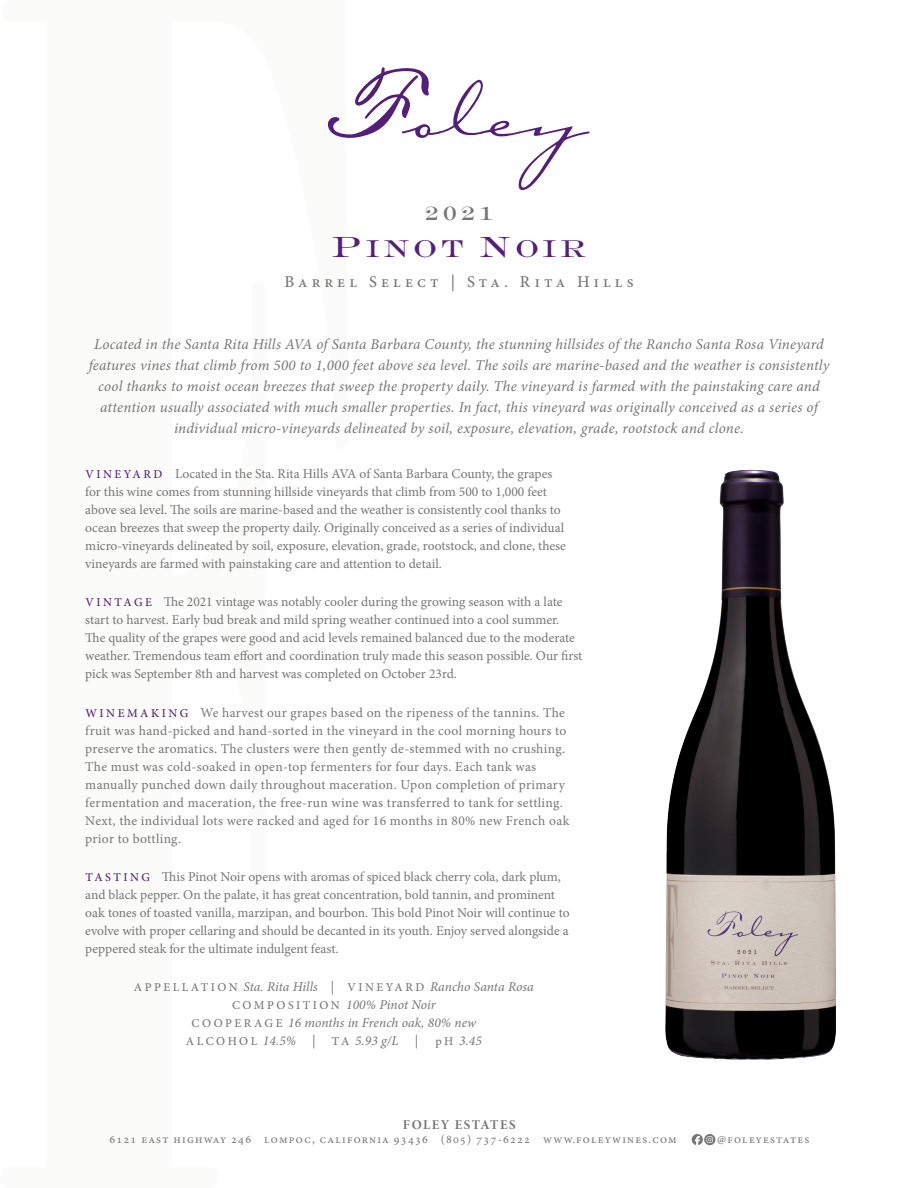
<style>
.page{position:relative;width:918px;height:1188px;background:#fff}
.page>*{position:absolute;margin:0;border:0;box-sizing:border-box;transform-origin:0 0}
.t1{font:27px "Cg Engravure";letter-spacing:.15em;color:#541f7a}
.t2{font:21.6px "Cg Engravure";color:#777575}
.t3{font:500 16.5px "Minion Pro";letter-spacing:.25em;color:#777575}
.t4{font:italic 15px/21px "Minion Pro";letter-spacing:.01em;color:#777575;text-align:center}
.t5{font:13.5px/18px "Minion Pro";color:#777575}
.t6{font:13.5px/18px "Minion Pro";letter-spacing:.025em;color:#777575}
.t7{font:italic 13.5px "Minion Pro";letter-spacing:.005em;color:#777575}
.t8{font:13.5px "Minion Pro Bold Subh";letter-spacing:.11em;color:#777575}
.t9{font:12px "Minion Pro";letter-spacing:.1em;color:#777575}
.s1{font-size:32.4px}
.s2{font-weight:500;font-size:12px;color:#541f7a}
.s3{font-weight:500;font-style:normal;font-size:12px}
.s4{font-style:normal}
</style>
<div class="page">
<svg style="left:327px;top:67px;width:262px;height:123px"></svg>
<img style="left:665px;top:469px;width:171px;height:591px">
<div style="left:704px;top:1134px;width:11px;height:11px;background:#777575;border-radius:50%"></div>
<svg style="left:692px;top:1134px;width:21px;height:11px"></svg>
<p class="t2" style="left:425px;top:200px;width:70px">2021</p>
<p class="t1" style="left:332px;top:231px;width:255px"><span class="s1">P</span>INOT <span class="s1">N</span>OIR</p>
<p class="t3" style="left:284px;top:271px;width:351px">Barrel Select | Sta. Rita Hills</p>
<p class="t4" style="left:89px;top:333px;width:742px">Located in the Santa Rita Hills AVA of Santa Barbara County, the stunning hillsides of the Rancho Santa Rosa Vineyard features vines that climb from 500 to 1,000 feet above sea level. The soils are marine-based and the weather is consistently cool thanks to moist ocean breezes that sweep the property daily. The vineyard is farmed with the painstaking care and attention usually associated with much smaller properties. In fact, this vineyard was originally conceived as a series of individual micro-vineyards delineated by soil, exposure, elevation, grade, rootstock and clone.</p>
<p class="t5" style="left:85px;top:465px;width:482px"><span class="s2">V I N E YA R D</span> Located in the Sta. Rita Hills AVA of Santa Barbara County, the grapes for this wine comes from stunning hillside vineyards that climb from 500 to 1,000 feet above sea level. The soils are marine-based and the weather is consistently cool thanks to ocean breezes that sweep the property daily. Originally conceived as a series of individual micro-vineyards delineated by soil, exposure, elevation, grade, rootstock, and clone, these vineyards are farmed with painstaking care and attention to detail.</p>
<p class="t5" style="left:85px;top:593px;width:499px"><span class="s2">V I N TA G E</span> The 2021 vintage was notably cooler during the growing season with a late start to harvest. Early bud break and mild spring weather continued into a cool summer.<br>The quality of the grapes were good and acid levels remained balanced due to the moderate weather. Tremendous team effort and coordination truly made this season possible. Our first pick was September 8th and harvest was completed on October 23rd.</p>
<p class="t6" style="left:85px;top:703px;width:486px"><span class="s2">W I N E M A K I N G</span> We harvest our grapes based on the ripeness of the tannins. The fruit was hand-picked and hand-sorted in the vineyard in the cool morning hours to preserve the aromatics. The clusters were then gently de-stemmed with no crushing.<br>The must was cold-soaked in open-top fermenters for four days. Each tank was manually punched down daily throughout maceration. Upon completion of primary fermentation and maceration, the free-run wine was transferred to tank for settling.<br>Next, the individual lots were racked and aged for 16 months in 80% new French oak prior to bottling.</p>
<p class="t5" style="left:85px;top:868px;width:486px"><span class="s2">TA S T I N G</span> This Pinot Noir opens with aromas of spiced black cherry cola, dark plum, and black pepper. On the palate, it has great concentration, bold tannin, and prominent oak tones of toasted vanilla, marzipan, and bourbon. This bold Pinot Noir will continue to evolve with proper cellaring and should be decanted in its youth. Enjoy served alongside a peppered steak for the ultimate indulgent feast.</p>
<p class="t7" style="left:134px;top:978px;width:402px"><span class="s3">A P P E L L AT I O N</span> Sta. Rita Hills <span class="s4">|</span> <span class="s3">V I N E YA R D</span> Rancho Santa Rosa</p>
<p class="t7" style="left:232px;top:996px;width:205px"><span class="s3">COMPOSITION</span> 100% Pinot Noir</p>
<p class="t7" style="left:192px;top:1014px;width:286px"><span class="s3">C O O P E R A G E</span> 16 months in French oak, 80% new</p>
<p class="t7" style="left:186px;top:1032px;width:234px"><span class="s3">ALCOHOL</span> 14.5% <span class="s4">|</span> <span class="s3">TA</span> 5.93 g/L <span class="s4">|</span></p>
<p class="t7" style="left:435px;top:1032px;width:48px"><span class="s3">p H</span> 3.45</p>
<p class="t8" style="left:403px;top:1116px;width:114px">FOLEY ESTATES</p>
<p class="t9" style="left:109px;top:1132px;width:569px">6121 east highway 246 lompoc, california 93436 (805) 737-6222 www.foleywines.com</p>
<p class="t9" style="left:717px;top:1132px;width:94px">@foleyestates</p>
</div>
